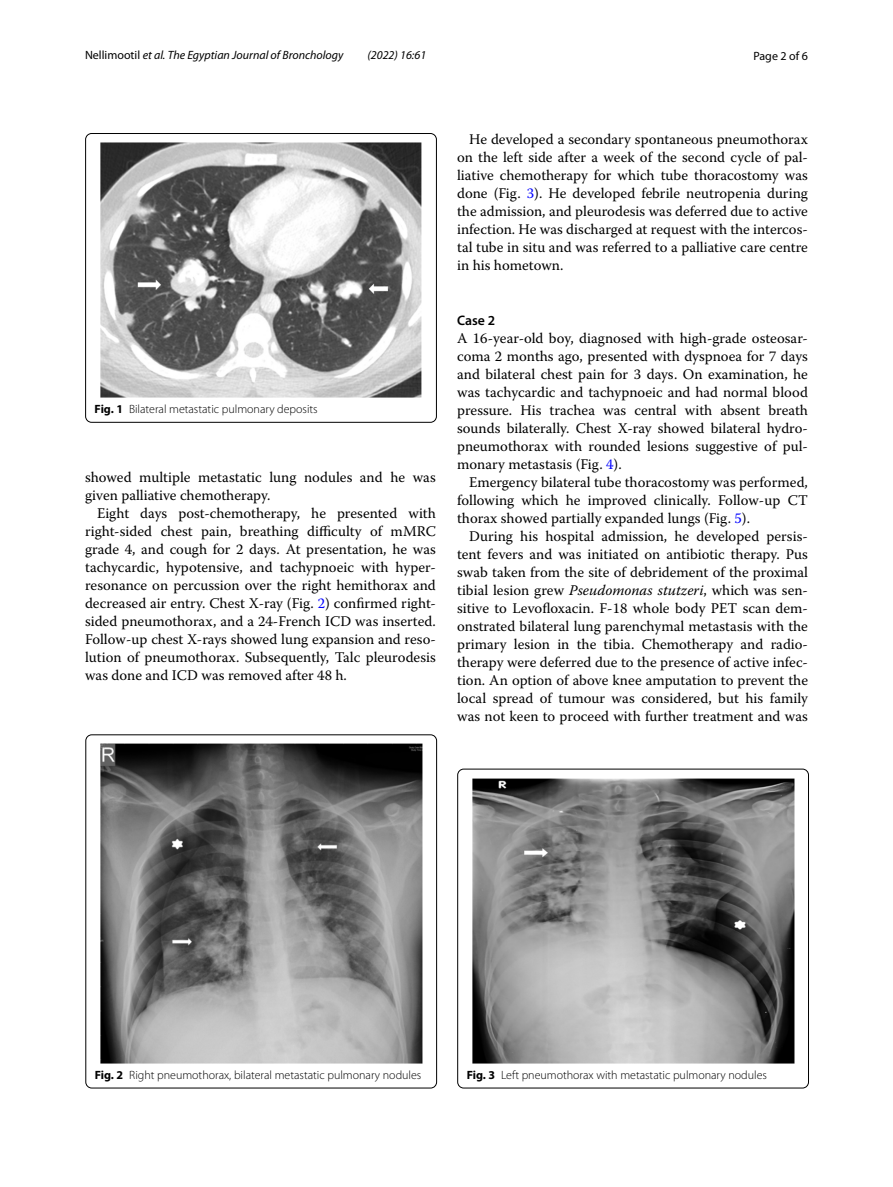
<style>
.page{position:relative;width:893px;height:1187px;background:#fff}
.page>*{position:absolute;margin:0;border:0;box-sizing:border-box;transform-origin:0 0}
.t1{font:14.7px/18px "Warnock Pro";color:#000;text-align:justify}
.t2{font:600 13.8px "Myriad Pro";color:#000}
.t3{font:300 12px "Myriad Pro";color:#000}
.t4{font:italic 12px "Myriad Pro";color:#000}
.t5{font:12px "Myriad Pro";color:#000}
.s1{font-style:normal}
.s2{font-weight:700}
.s3{color:#00f}
.s4{font-style:italic}
</style>
<div class="page">
<img style="left:100px;top:142px;width:322px;height:256px">
<div style="left:85px;top:133px;width:352px;height:289px;border:1px solid #000;border-radius:6px"></div>
<img style="left:100px;top:743px;width:322px;height:320px">
<div style="left:86px;top:734px;width:351px;height:354px;border:1px solid #000;border-radius:6px"></div>
<img style="left:472px;top:778px;width:322px;height:285px">
<div style="left:457px;top:768px;width:352px;height:320px;border:1px solid #000;border-radius:6px"></div>
<p class="t4" style="left:85px;top:48px;width:260px"><span class="s1">Nellimootil</span> et al. The Egyptian Journal of Bronchology</p>
<p class="t4" style="left:367px;top:48px;width:60px">(2022) 16:61</p>
<p class="t5" style="left:753px;top:48px;width:56px">Page 2 of 6</p>
<p class="t3" style="left:95px;top:402px;width:225px"><span class="s2">Fig. 1</span> Bilateral metastatic pulmonary deposits</p>
<p class="t1" style="left:85px;top:468px;width:352px">showed multiple metastatic lung nodules and he was given palliative chemotherapy.</p>
<p class="t1" style="left:85px;top:504px;width:352px;text-indent:12px">Eight days post-chemotherapy, he presented with right-sided chest pain, breathing difficulty of mMRC grade 4, and cough for 2 days. At presentation, he was tachycardic, hypotensive, and tachypnoeic with hyper&shy;resonance on percussion over the right hemithorax and decreased air entry. Chest X-ray (Fig. <span class="s3">2</span>) confirmed right&shy;sided pneumothorax, and a 24-French ICD was inserted.<br>Follow-up chest X-rays showed lung expansion and reso&shy;lution of pneumothorax. Subsequently, Talc pleurodesis was done and ICD was removed after 48 h.</p>
<p class="t1" style="left:457px;top:130px;width:352px;text-indent:12px">He developed a secondary spontaneous pneumothorax on the left side after a week of the second cycle of pal&shy;liative chemotherapy for which tube thoracostomy was done (Fig. <span class="s3">3</span>). He developed febrile neutropenia during the admission, and pleurodesis was deferred due to active infection. He was discharged at request with the intercos&shy;tal tube in situ and was referred to a palliative care centre in his hometown.</p>
<p class="t2" style="left:457px;top:311px;width:40px">Case 2</p>
<p class="t1" style="left:457px;top:328px;width:352px">A 16-year-old boy, diagnosed with high-grade osteosar&shy;coma 2 months ago, presented with dyspnoea for 7 days and bilateral chest pain for 3 days. On examination, he was tachycardic and tachypnoeic and had normal blood pressure. His trachea was central with absent breath sounds bilaterally. Chest X-ray showed bilateral hydro&shy;pneumothorax with rounded lesions suggestive of pul&shy;monary metastasis (Fig. <span class="s3">4</span>).</p>
<p class="t1" style="left:457px;top:472px;width:352px;text-indent:12px">Emergency bilateral tube thoracostomy was performed, following which he improved clinically. Follow-up CT thorax showed partially expanded lungs (Fig. <span class="s3">5</span>).</p>
<p class="t1" style="left:457px;top:526px;width:352px;text-indent:12px">During his hospital admission, he developed persis&shy;tent fevers and was initiated on antibiotic therapy. Pus swab taken from the site of debridement of the proximal tibial lesion grew <span class="s4">Pseudomonas stutzeri</span>, which was sen&shy;sitive to Levofloxacin. F-18 whole body PET scan dem&shy;onstrated bilateral lung parenchymal metastasis with the primary lesion in the tibia. Chemotherapy and radio&shy;therapy were deferred due to the presence of active infec&shy;tion. An option of above knee amputation to prevent the local spread of tumour was considered, but his family was not keen to proceed with further treatment and was</p>
<p class="t3" style="left:95px;top:1068px;width:328px"><span class="s2">Fig. 2</span> Right pneumothorax, bilateral metastatic pulmonary nodules</p>
<p class="t3" style="left:467px;top:1068px;width:302px"><span class="s2">Fig. 3</span> Left pneumothorax with metastatic pulmonary nodules</p>
</div>
